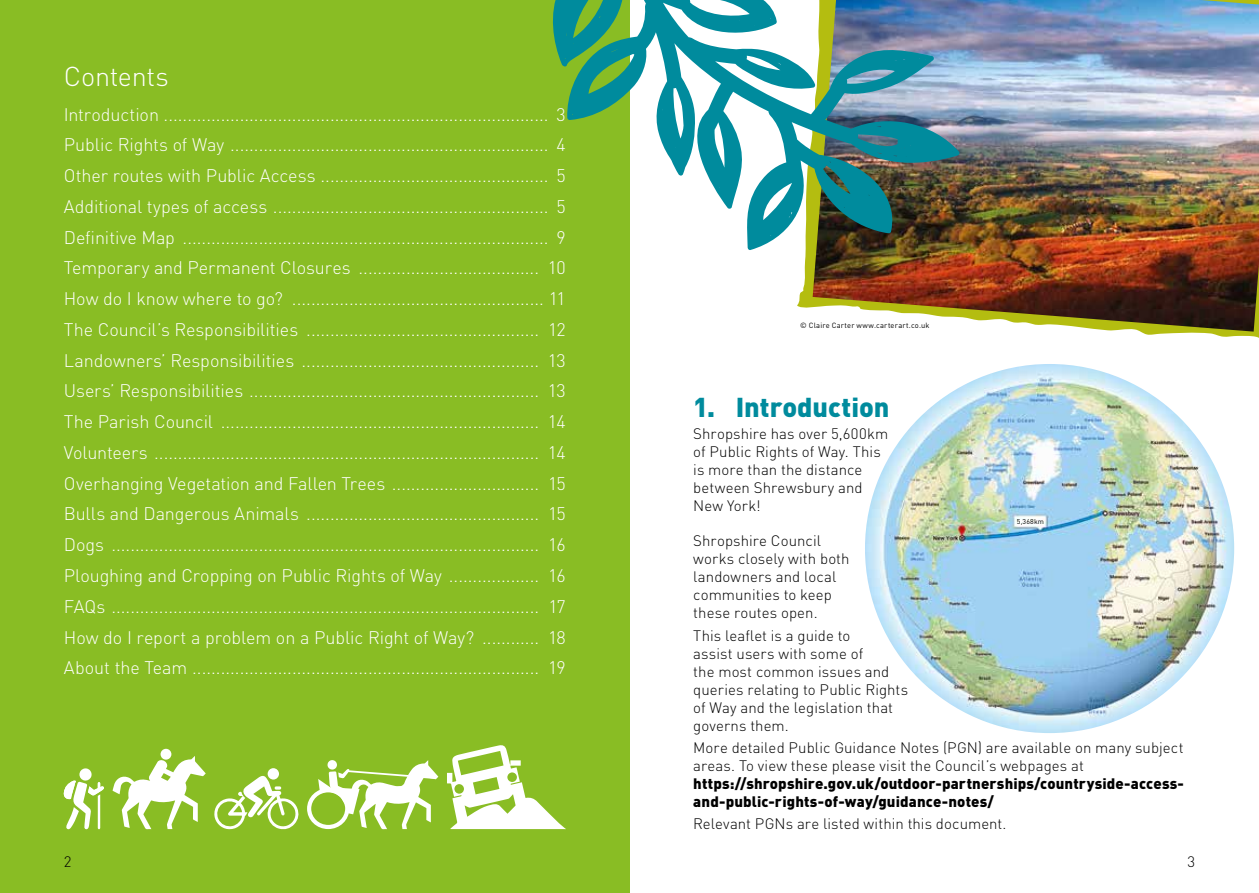
<style>
.page{position:relative;width:1259px;height:893px;background:#fff}
.page>*{position:absolute;margin:0;border:0;box-sizing:border-box;transform-origin:0 0}
.t1{font:900 27px "DIN";color:#008b9d}
.t2{font:300 27px "DIN";letter-spacing:-.01em;color:#fff}
.t3{font:300 18px/30.8px "DIN";letter-spacing:-.005em;color:#fff;text-align:justify}
.t4{font:300 15px/18px "DIN";letter-spacing:.005em;color:#000}
.t5{font:900 15px/18px "DIN";letter-spacing:.01em;color:#000}
.t6{font:7.5px "DIN";letter-spacing:.025em;color:#000}
.t7{font:7.05px "DIN";letter-spacing:.015em;color:#000}
</style>
<div class="page">
<img style="left:865px;top:364px;width:369px;height:369px;border-radius:185px">
<div style="left:0;top:0;width:629px;height:893px;background:#89bd24"></div>
<svg style="left:797px;top:250px;width:462px;height:88px"></svg>
<img style="left:812px;top:0;width:447px;height:332px">
<img style="left:552px;top:0;width:408px;height:250px">
<svg style="left:64px;top:768px;width:40px;height:61px"></svg>
<svg style="left:113px;top:756px;width:93px;height:73px"></svg>
<div style="left:161px;top:749px;width:10px;height:11px;background:#fff;border-radius:50%"></div>
<div style="left:307px;top:788px;width:42px;height:41px;border:4px solid #fff;border-radius:50%"></div>
<svg style="left:318px;top:760px;width:120px;height:69px"></svg>
<div style="left:268px;top:768px;width:11px;height:12px;background:#fff;border-radius:50%"></div>
<svg style="left:214px;top:776px;width:85px;height:54px"></svg>
<svg style="left:447px;top:745px;width:119px;height:84px"></svg>
<h1 class="t2" style="left:64px;top:59px;width:106px">Contents</h1>
<p class="t3" style="left:64px;top:99px;width:503px">Introduction ................................................................................. 3<br>Public Rights of Way ................................................................... 4<br>Other routes with Public Access ................................................ 5<br>Additional types of access .......................................................... 5<br>Definitive Map ............................................................................. 9<br>Temporary and Permanent Closures ...................................... 10<br>How do I know where to go? ..................................................... 11<br>The Council’s Responsibilities ................................................. 12<br>Landowners’ Responsibilities .................................................. 13<br>Users’ Responsibilities ............................................................. 13<br>The Parish Council ................................................................... 14<br>Volunteers ................................................................................. 14<br>Overhanging Vegetation and Fallen Trees ............................... 15<br>Bulls and Dangerous Animals ................................................. 15<br>Dogs .......................................................................................... 16<br>Ploughing and Cropping on Public Rights of Way ................... 16<br>FAQs .......................................................................................... 17<br>How do I report a problem on a Public Right of Way? ............ 18<br>About the Team ......................................................................... 19</p>
<p class="t6" style="left:800px;top:321px;width:131px">© Claire Carter www.carterart.co.uk</p>
<h1 class="t1" style="left:693px;top:389px;width:198px">1. Introduction</h1>
<p class="t4" style="left:693px;top:425px;width:196px">Shropshire has over 5,600km of Public Rights of Way. This is more than the distance between Shrewsbury and<br>New York!</p>
<p class="t4" style="left:693px;top:532px;width:158px">Shropshire Council works closely with both landowners and local communities to keep these routes open.</p>
<p class="t4" style="left:693px;top:626px;width:216px">This leaflet is a guide to<br>assist users with some of<br>the most common issues and queries relating to Public Rights of Way and the legislation that governs them.</p>
<p class="t4" style="left:693px;top:738px;width:492px">More detailed Public Guidance Notes (PGN) are available on many subject areas. To view these please visit the Council’s webpages at</p>
<p class="t5" style="left:693px;top:774px;width:492px">https://shropshire.gov.uk/outdoor-partnerships/countryside-access&shy;and-public-rights-of-way/guidance-notes/</p>
<p class="t4" style="left:693px;top:815px;width:315px">Relevant PGNs are listed within this document.</p>
<p class="t7" style="left:1017px;top:517px;width:29px">5,368km</p>
<p class="t4" style="left:64px;top:853px;width:9px">2</p>
<p class="t4" style="left:1187px;top:853px;width:9px">3</p>
</div>
